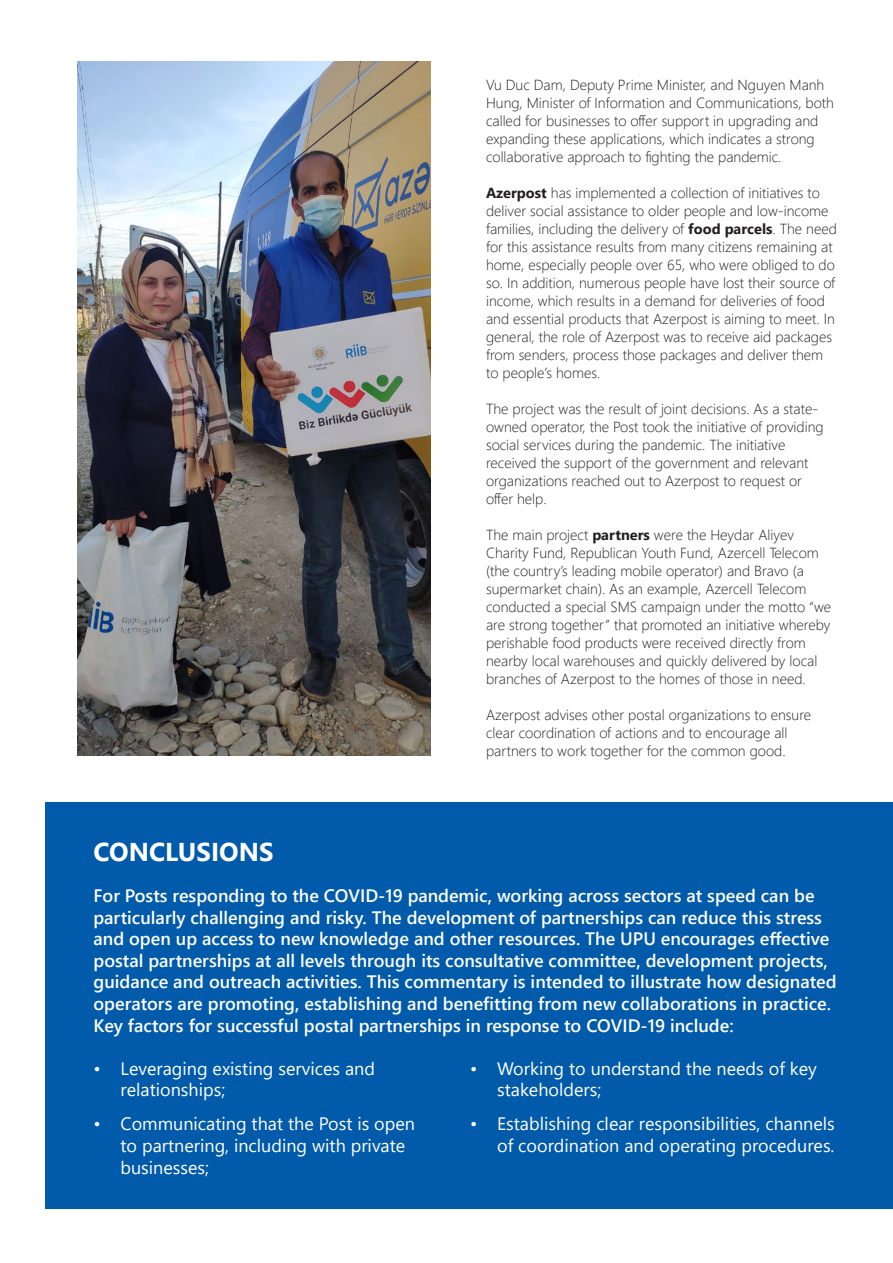
<style>
.page{position:relative;width:893px;height:1263px;background:#fff}
.page>*{position:absolute;margin:0;border:0;box-sizing:border-box;transform-origin:0 0}
.t1{font:700 25.8px "Segoe UI";color:#fff}
.t2{font:600 18px/21.6px "Segoe UI";color:#fff}
.t3{font:18px/21.6px "Segoe UI";color:#fff}
.t4{font:300 14.55px/18px "Segoe UI";color:#231f20}
.s1{font-weight:700}
</style>
<div class="page">
<div style="left:45px;top:803px;width:848px;height:406px;background:#015aaa"></div>
<img style="left:78px;top:62px;width:353px;height:694px">
<p class="t1" style="left:94px;top:827px;width:181px">CONCLUSIONS</p>
<p class="t4" style="left:486px;top:74px;width:349px">Vu Duc Dam, Deputy Prime Minister, and Nguyen Manh Hung, Minister of Information and Communications, both called for businesses to offer support in upgrading and expanding these applications, which indicates a strong collaborative approach to fighting the pandemic.</p>
<p class="t4" style="left:486px;top:182px;width:352px"><span class="s1">Azerpost</span> has implemented a collection of initiatives to deliver social assistance to older people and low-income families, including the delivery of <span class="s1">food parcels</span>. The need for this assistance results from many citizens remaining at home, especially people over 65, who were obliged to do so. In addition, numerous people have lost their source of income, which results in a demand for deliveries of food and essential products that Azerpost is aiming to meet. In general, the role of Azerpost was to receive aid packages from senders, process those packages and deliver them to people’s homes.</p>
<p class="t4" style="left:486px;top:398px;width:339px">The project was the result of joint decisions. As a state&shy;owned operator, the Post took the initiative of providing social services during the pandemic. The initiative received the support of the government and relevant organizations reached out to Azerpost to request or offer help.</p>
<p class="t4" style="left:486px;top:524px;width:347px">The main project <span class="s1">partners</span> were the Heydar Aliyev Charity Fund, Republican Youth Fund, Azercell Telecom (the country’s leading mobile operator) and Bravo (a supermarket chain). As an example, Azercell Telecom conducted a special SMS campaign under the motto “we are strong together” that promoted an initiative whereby perishable food products were received directly from nearby local warehouses and quickly delivered by local branches of Azerpost to the homes of those in need.</p>
<p class="t4" style="left:486px;top:704px;width:327px">Azerpost advises other postal organizations to ensure clear coordination of actions and to encourage all partners to work together for the common good.</p>
<p class="t2" style="left:94px;top:883px;width:745px">For Posts responding to the COVID-19 pandemic, working across sectors at speed can be particularly challenging and risky. The development of partnerships can reduce this stress and open up access to new knowledge and other resources. The UPU encourages effective postal partnerships at all levels through its consultative committee, development projects, guidance and outreach activities. This commentary is intended to illustrate how designated operators are promoting, establishing and benefitting from new collaborations in practice.<br>Key factors for successful postal partnerships in response to COVID-19 include:</p>
<p class="t3" style="left:121px;top:1056px;width:256px;text-indent:-27px">• Leveraging existing services and relationships;</p>
<p class="t3" style="left:121px;top:1112px;width:296px;text-indent:-27px">• Communicating that the Post is open to partnering, including with private businesses;</p>
<p class="t3" style="left:497px;top:1056px;width:321px;text-indent:-27px">• Working to understand the needs of key stakeholders;</p>
<p class="t3" style="left:470px;top:1112px;width:366px;text-align:right">• Establishing clear responsibilities, channels of coordination and operating procedures.</p>
</div>
